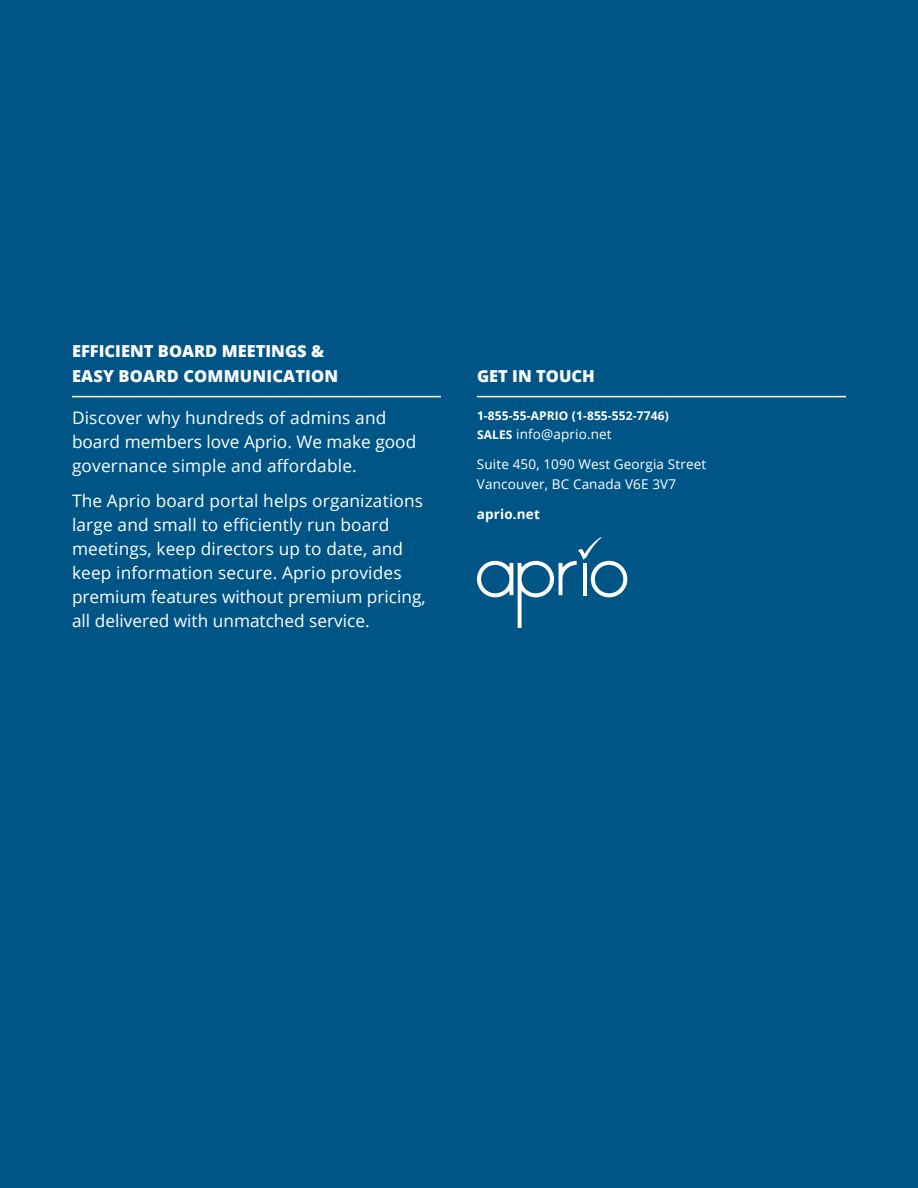
<style>
.page{position:relative;width:918px;height:1188px;background:#005587}
.page>*{position:absolute;margin:0;border:0;box-sizing:border-box;transform-origin:0 0}
.t1{font:17.25px/24px "Open Sans";letter-spacing:.01em;color:#fff}
.t2{font:800 16.5px/25.5px "Open Sans";color:#fff}
.t3{font:13.5px/19.5px "Open Sans";letter-spacing:.01em;color:#fff}
.t4{font:700 13.5px "Open Sans";letter-spacing:.01em;color:#fff}
.t5{font:700 12px "Open Sans";letter-spacing:.01em;color:#fff}
.s1{font-weight:700;font-size:12px}
</style>
<div class="page">
<hr style="left:72px;top:396px;width:369px;height:1px;background:#fff">
<hr style="left:477px;top:396px;width:369px;height:1px;background:#fff">
<svg style="left:477px;top:537px;width:150px;height:91px"></svg>
<p class="t2" style="left:72px;top:337px;width:268px">EFFICIENT BOARD MEETINGS &amp;<br>EASY BOARD COMMUNICATION</p>
<p class="t1" style="left:72px;top:406px;width:346px">Discover why hundreds of admins and board members love Aprio. We make good governance simple and affordable.</p>
<p class="t1" style="left:72px;top:488px;width:355px">The Aprio board portal helps organizations large and small to efficiently run board meetings, keep directors up to date, and keep information secure. Aprio provides premium features without premium pricing, all delivered with unmatched service.</p>
<p class="t2" style="left:477px;top:363px;width:119px">GET IN TOUCH</p>
<p class="t5" style="left:477px;top:407px;width:193px">1-855-55-APRIO (1-855-552-7746)</p>
<p class="t3" style="left:477px;top:424px;width:136px"><span class="s1">SALES</span> info@aprio.net</p>
<p class="t3" style="left:477px;top:454px;width:231px">Suite 450, 1090 West Georgia Street<br>Vancouver, BC Canada V6E 3V7</p>
<p class="t4" style="left:477px;top:504px;width:64px">aprio.net</p>
</div>
